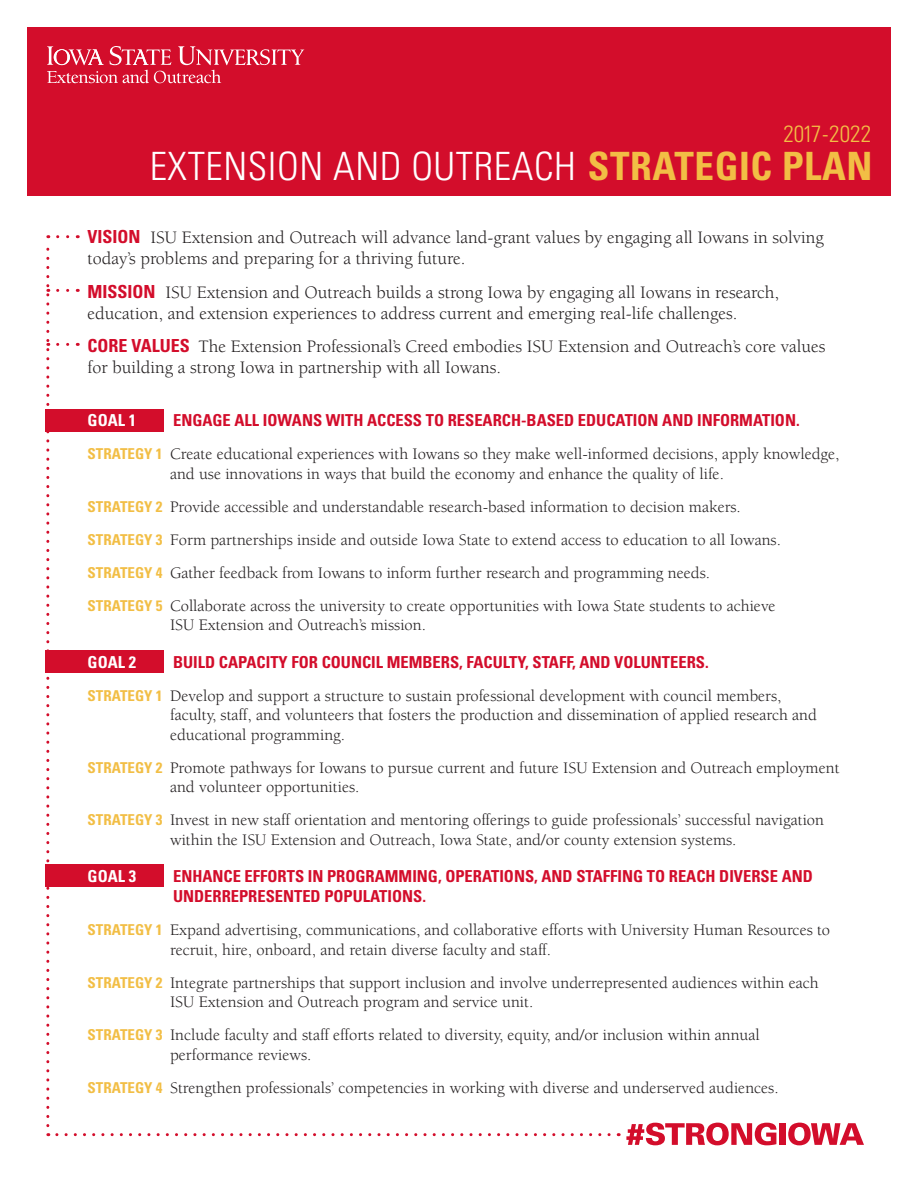
<style>
.page{position:relative;width:918px;height:1188px;background:#fff}
.page>*{position:absolute;margin:0;border:0;box-sizing:border-box;transform-origin:0 0}
.t1{font:300 condensed 39px "Univers LT Std";letter-spacing:.015em;color:#fff}
.t2{font:300 condensed 23.4px "Univers LT Std";letter-spacing:-.01em;color:#f2be45}
.t3{font:18px/21px "Berkeley Std";color:#231f20}
.t4{font:16.5px/19.5px "Berkeley Std";color:#231f20}
.t5{font:700 condensed 16.5px/19.8px "Univers LT Std";color:#d30d2b}
.t6{font:700 condensed 16.5px "Univers LT Std";color:#fff}
.s1{font-weight:700;color:#f2be45}
.s2{font-family:"Univers LT Std";font-weight:700;font-stretch:condensed;color:#d30d2b}
.s3{font-family:"Univers LT Std";font-weight:700;font-stretch:condensed;font-size:15px;color:#f2be45}
</style>
<div class="page">
<svg style="left:48px;top:1133px;width:561px;height:3px"></svg>
<svg style="left:58px;top:235px;width:20px;height:3px"></svg>
<div style="left:46px;top:650px;width:118px;height:22px;background:#d30d2b"></div>
<div style="left:46px;top:409px;width:118px;height:23px;background:#d30d2b"></div>
<div style="left:46px;top:865px;width:118px;height:22px;background:#d30d2b"></div>
<div style="left:27px;top:27px;width:864px;height:168px;background:#d30d2b"></div>
<svg style="left:47px;top:46px;width:257px;height:37px"></svg>
<svg style="left:626px;top:1123px;width:150px;height:22px"></svg>
<div style="left:780px;top:1123px;width:6px;height:22px;background:#d30d2b"></div>
<svg style="left:788px;top:1123px;width:76px;height:22px"></svg>
<svg style="left:58px;top:343px;width:20px;height:3px"></svg>
<svg style="left:46px;top:235px;width:3px;height:891px"></svg>
<svg style="left:58px;top:289px;width:20px;height:3px"></svg>
<p class="t2" style="left:784px;top:119px;width:89px">2017-2022</p>
<p class="t1" style="left:150px;top:143px;width:724px">EXTENSION AND OUTREACH <span class="s1">STRATEGIC PLAN</span></p>
<p class="t3" style="left:88px;top:227px;width:738px"><span class="s2">VISION</span> ISU Extension and Outreach will advance land-grant values by engaging all Iowans in solving today’s problems and preparing for a thriving future.</p>
<p class="t3" style="left:88px;top:282px;width:693px"><span class="s2">MISSION</span> ISU Extension and Outreach builds a strong Iowa by engaging all Iowans in research, education, and extension experiences to address current and emerging real-life challenges.</p>
<p class="t3" style="left:88px;top:336px;width:739px"><span class="s2">CORE VALUES</span> The Extension Professional’s Creed embodies ISU Extension and Outreach’s core values for building a strong Iowa in partnership with all Iowans.</p>
<p class="t6" style="left:88px;top:410px;width:50px">GOAL 1</p>
<p class="t5" style="left:173px;top:411px;width:628px">ENGAGE ALL IOWANS WITH ACCESS TO RESEARCH-BASED EDUCATION AND INFORMATION.</p>
<p class="t4" style="left:170px;top:445px;width:671px;text-indent:-82px"><span class="s3">STRATEGY 1</span> Create educational experiences with Iowans so they make well-informed decisions, apply knowledge, and use innovations in ways that build the economy and enhance the quality of life.</p>
<p class="t4" style="left:88px;top:497px;width:655px"><span class="s3">STRATEGY 2</span> Provide accessible and understandable research-based information to decision makers.</p>
<p class="t4" style="left:88px;top:530px;width:695px"><span class="s3">STRATEGY 3</span> Form partnerships inside and outside Iowa State to extend access to education to all Iowans.</p>
<p class="t4" style="left:88px;top:563px;width:624px"><span class="s3">STRATEGY 4</span> Gather feedback from Iowans to inform further research and programming needs.</p>
<p class="t4" style="left:170px;top:596px;width:607px;text-indent:-82px"><span class="s3">STRATEGY 5</span> Collaborate across the university to create opportunities with Iowa State students to achieve<br>ISU Extension and Outreach’s mission.</p>
<p class="t6" style="left:88px;top:652px;width:50px">GOAL 2</p>
<p class="t5" style="left:173px;top:652px;width:537px">BUILD CAPACITY FOR COUNCIL MEMBERS, FACULTY, STAFF, AND VOLUNTEERS.</p>
<p class="t4" style="left:170px;top:686px;width:648px;text-indent:-82px"><span class="s3">STRATEGY 1</span> Develop and support a structure to sustain professional development with council members, faculty, staff, and volunteers that fosters the production and dissemination of applied research and educational programming.</p>
<p class="t4" style="left:170px;top:758px;width:671px;text-indent:-82px"><span class="s3">STRATEGY 2</span> Promote pathways for Iowans to pursue current and future ISU Extension and Outreach employment and volunteer opportunities.</p>
<p class="t4" style="left:88px;top:811px;width:738px;text-align:center"><span class="s3">STRATEGY 3</span> Invest in new staff orientation and mentoring offerings to guide professionals’ successful navigation within the ISU Extension and Outreach, Iowa State, and/or county extension systems.</p>
<p class="t6" style="left:88px;top:866px;width:50px">GOAL 3</p>
<p class="t5" style="left:173px;top:867px;width:641px">ENHANCE EFFORTS IN PROGRAMMING, OPERATIONS, AND STAFFING TO REACH DIVERSE AND<br>UNDERREPRESENTED POPULATIONS.</p>
<p class="t4" style="left:170px;top:921px;width:662px;text-indent:-82px"><span class="s3">STRATEGY 1</span> Expand advertising, communications, and collaborative efforts with University Human Resources to recruit, hire, onboard, and retain diverse faculty and staff.</p>
<p class="t4" style="left:170px;top:973px;width:650px;text-indent:-82px"><span class="s3">STRATEGY 2</span> Integrate partnerships that support inclusion and involve underrepresented audiences within each<br>ISU Extension and Outreach program and service unit.</p>
<p class="t4" style="left:170px;top:1026px;width:591px;text-indent:-82px"><span class="s3">STRATEGY 3</span> Include faculty and staff efforts related to diversity, equity, and/or inclusion within annual performance reviews.</p>
<p class="t4" style="left:88px;top:1078px;width:693px"><span class="s3">STRATEGY 4</span> Strengthen professionals’ competencies in working with diverse and underserved audiences.</p>
</div>
